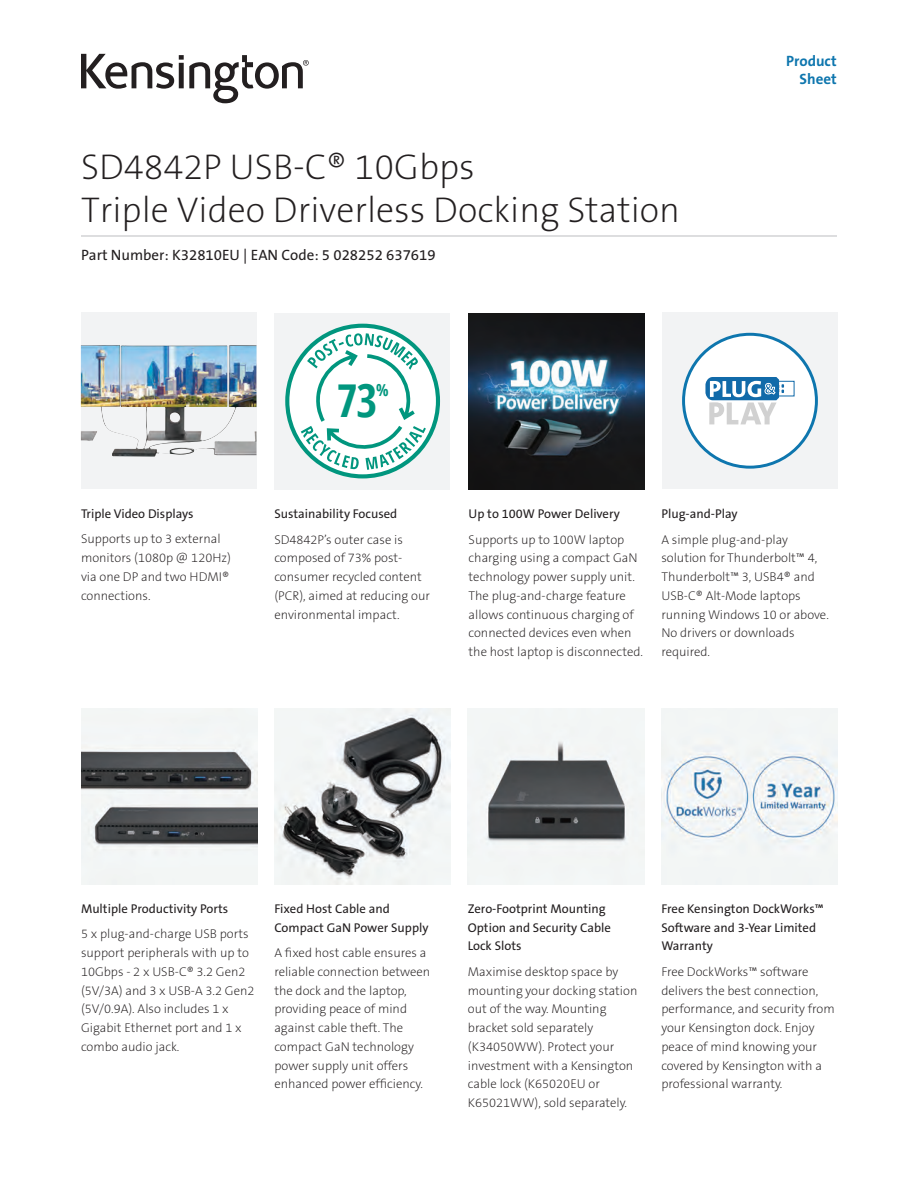
<style>
.page{position:relative;width:918px;height:1188px;background:#fff}
.page>*{position:absolute;margin:0;border:0;box-sizing:border-box;transform-origin:0 0}
.t1{font:700 condensed 45.3px "Open Sans";color:#01967e}
.t2{font:36px/43.2px "The Sans KENSINGTON2 XL";color:#231f20}
.t3{font:700 condensed 16.5px "Open Sans";color:#01967e}
.t4{font:15px "The Sans KENSINGTON5 Rg";color:#231f20}
.Filetype_Header_Blue{font:15px "The Sans KENSINGTON7 Bd";color:#0e76ae}
.Body{font:12.75px/18.8px "The Sans KENSINGTON2 XL";color:#231f20}
.t5{font:12.75px/18.8px "The Sans KENSINGTON5 Rg";color:#231f20}
</style>
<div class="page">
<img style="left:81px;top:708px;width:176px;height:177px">
<img style="left:274px;top:708px;width:177px;height:177px">
<img style="left:468px;top:708px;width:176px;height:177px">
<img style="left:661px;top:708px;width:177px;height:177px">
<svg style="left:81px;top:54px;width:228px;height:49px"></svg>
<hr style="left:81px;top:236px;width:756px;height:1px;background:#bcbdc0">
<img style="left:469px;top:313px;width:176px;height:177px">
<div style="left:274px;top:313px;width:176px;height:177px;background:#f2f3f4"></div>
<svg style="left:287px;top:326px;width:151px;height:150px;fill:#fff"></svg>
<div style="left:285px;top:324px;width:155px;height:154px;border:4px solid #01967e;border-radius:50%"></div>
<svg style="left:301px;top:333px;width:125px;height:137px"></svg>
<div style="left:662px;top:313px;width:176px;height:176px;background:#f2f3f4"></div>
<div style="left:684px;top:334px;width:132px;height:133px;background:#fff;border-radius:50%"></div>
<div style="left:682px;top:333px;width:136px;height:136px;border:3px solid #0e76ae;border-radius:50%"></div>
<div style="left:777px;top:381px;width:18px;height:15px;background:#fff;border:1px solid #116aa9"></div>
<svg style="left:705px;top:377px;width:79px;height:47px"></svg>
<div style="left:81px;top:313px;width:175px;height:176px;background:#f2f3f4"></div>
<img style="left:81px;top:345px;width:175px;height:112px">
<h2 class="t2" style="left:81px;top:146px;width:601px">SD4842P USB-C® 10Gbps<br>Triple Video Driverless Docking Station</h2>
<p class="t4" style="left:81px;top:247px;width:356px">Part Number: K32810EU | EAN Code: 5 028252 637619</p>
<h1 class="t1" style="left:337px;top:369px;width:42px">73</h1>
<p class="t3" style="left:376px;top:378px;width:14px">%</p>
<p class="Filetype_Header_Blue" style="left:786px;top:53px;width:52px">Product</p>
<p class="Filetype_Header_Blue" style="left:800px;top:71px;width:39px">Sheet</p>
<h3 class="t5" style="left:81px;top:505px;width:114px">Triple Video Displays</h3>
<p class="Body" style="left:81px;top:530px;width:151px">Supports up to 3 external monitors (1080p @ 120Hz) via one DP and two HDMI® connections.</p>
<p class="t5" style="left:274px;top:505px;width:124px">Sustainability Focused</p>
<p class="Body" style="left:274px;top:530px;width:157px">SD4842P’s outer case is composed of 73% post&shy;consumer recycled content (PCR), aimed at reducing our environmental impact.</p>
<p class="t5" style="left:469px;top:505px;width:153px">Up to 100W Power Delivery</p>
<p class="Body" style="left:469px;top:530px;width:176px">Supports up to 100W laptop charging using a compact GaN technology power supply unit.<br>The plug-and-charge feature allows continuous charging of connected devices even when the host laptop is disconnected.</p>
<h3 class="t5" style="left:661px;top:505px;width:78px">Plug-and-Play</h3>
<p class="Body" style="left:661px;top:530px;width:169px">A simple plug-and-play solution for Thunderbolt™ 4,<br>Thunderbolt™ 3, USB4® and<br>USB-C® Alt-Mode laptops running Windows 10 or above.<br>No drivers or downloads required.</p>
<h3 class="t5" style="left:81px;top:899px;width:149px">Multiple Productivity Ports</h3>
<p class="Body" style="left:81px;top:925px;width:175px">5 x plug-and-charge USB ports support peripherals with up to<br>10Gbps - 2 x USB-C® 3.2 Gen2 (5V/3A) and 3 x USB-A 3.2 Gen2 (5V/0.9A). Also includes 1 x<br>Gigabit Ethernet port and 1 x combo audio jack.</p>
<h3 class="t5" style="left:274px;top:900px;width:156px">Fixed Host Cable and<br>Compact GaN Power Supply</h3>
<p class="Body" style="left:274px;top:944px;width:157px">A fixed host cable ensures a reliable connection between the dock and the laptop, providing peace of mind against cable theft. The compact GaN technology power supply unit offers enhanced power efficiency.</p>
<h3 class="t5" style="left:468px;top:900px;width:145px">Zero-Footprint Mounting<br>Option and Security Cable<br>Lock Slots</h3>
<p class="Body" style="left:468px;top:963px;width:171px">Maximise desktop space by mounting your docking station out of the way. Mounting bracket sold separately (K34050WW). Protect your investment with a Kensington cable lock (K65020EU or<br>K65021WW), sold separately.</p>
<h3 class="t5" style="left:661px;top:900px;width:164px">Free Kensington DockWorks™<br>Software and 3-Year Limited<br>Warranty</h3>
<p class="Body" style="left:661px;top:963px;width:175px">Free DockWorks™ software delivers the best connection, performance, and security from your Kensington dock. Enjoy peace of mind knowing your covered by Kensington with a professional warranty.</p>
</div>
